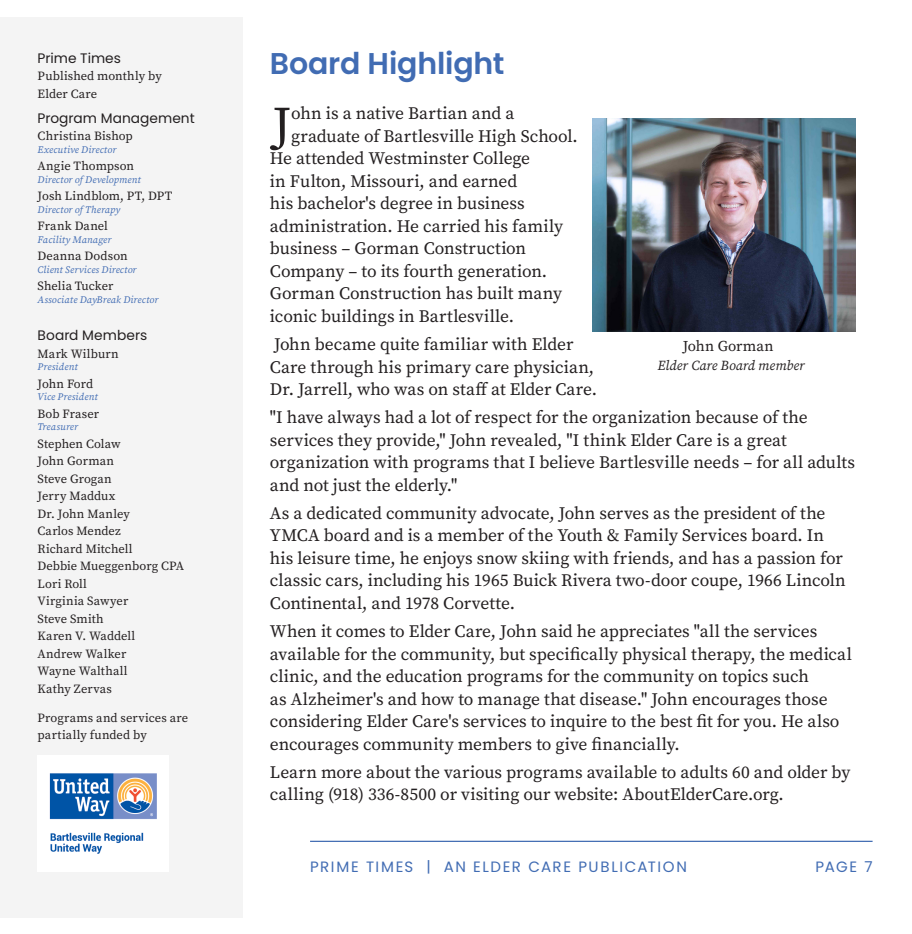
<style>
.page{position:relative;width:912px;height:934px;background:#fff}
.page>*{position:absolute;margin:0;border:0;box-sizing:border-box;transform-origin:0 0}
.t1{font:51.12px "Source Serif Pro";color:#231f20}
.t2{font:600 30px "Poppins";letter-spacing:-.005em;color:#416cb3}
.t3{font:17.5px/22.5px "Source Serif Pro";letter-spacing:-.005em;color:#231f20}
.t4{font:15px "Poppins";letter-spacing:.105em;color:#416cb3}
.t5{font:15px "Source Serif Pro";letter-spacing:.005em;color:#231f20}
.t6{font:13.75px "Poppins";letter-spacing:.005em;color:#231f20}
.t7{font:italic 13.75px "Source Serif Pro";letter-spacing:-.005em;color:#231f20}
.t8{font:12.5px/17.5px "Source Serif Pro";letter-spacing:.005em;color:#231f20}
.t9{font:italic 10px "Source Serif Pro";letter-spacing:.015em;color:#416cb3}
</style>
<div class="page">
<div style="left:0;top:17px;width:242px;height:900px;background:#f4f4f4"></div>
<hr style="left:310px;top:841px;width:562px;height:1px;background:#416cb3">
<div style="left:38px;top:756px;width:131px;height:116px;background:#fff"></div>
<img style="left:49px;top:773px;width:108px;height:81px">
<img style="left:592px;top:118px;width:263px;height:214px">
<p class="t6" style="left:38px;top:50px;width:85px">Prime Times</p>
<p class="t8" style="left:38px;top:67px;width:126px">Published monthly by</p>
<p class="t8" style="left:38px;top:85px;width:61px">Elder Care</p>
<p class="t6" style="left:38px;top:110px;width:158px">Program Management</p>
<p class="t8" style="left:38px;top:127px;width:97px">Christina Bishop</p>
<p class="t9" style="left:38px;top:143px;width:80px">Executive Director</p>
<p class="t8" style="left:38px;top:157px;width:98px">Angie Thompson</p>
<p class="t9" style="left:38px;top:173px;width:105px">Director of Development</p>
<p class="t8" style="left:38px;top:187px;width:136px">Josh Lindblom, PT, DPT</p>
<p class="t9" style="left:38px;top:203px;width:84px">Director of Therapy</p>
<p class="t8" style="left:38px;top:217px;width:72px">Frank Danel</p>
<p class="t9" style="left:38px;top:233px;width:75px">Facility Manager</p>
<p class="t8" style="left:38px;top:247px;width:92px">Deanna Dodson</p>
<p class="t9" style="left:38px;top:263px;width:100px">Client Services Director</p>
<p class="t8" style="left:38px;top:277px;width:77px">Shelia Tucker</p>
<p class="t9" style="left:38px;top:293px;width:122px">Associate DayBreak Director</p>
<p class="t6" style="left:38px;top:328px;width:111px">Board Members</p>
<p class="t8" style="left:38px;top:345px;width:83px">Mark Wilburn</p>
<p class="t9" style="left:38px;top:360px;width:41px">President</p>
<p class="t8" style="left:38px;top:375px;width:57px">John Ford</p>
<p class="t9" style="left:38px;top:390px;width:62px">Vice President</p>
<p class="t8" style="left:38px;top:405px;width:63px">Bob Fraser</p>
<p class="t9" style="left:38px;top:420px;width:42px">Treasurer</p>
<p class="t8" style="left:38px;top:435px;width:84px">Stephen Colaw</p>
<p class="t8" style="left:38px;top:452px;width:78px">John Gorman</p>
<p class="t8" style="left:38px;top:470px;width:76px">Steve Grogan</p>
<p class="t8" style="left:38px;top:487px;width:79px">Jerry Maddux</p>
<p class="t8" style="left:38px;top:505px;width:94px">Dr. John Manley</p>
<p class="t8" style="left:38px;top:522px;width:85px">Carlos Mendez</p>
<p class="t8" style="left:38px;top:540px;width:97px">Richard Mitchell</p>
<p class="t8" style="left:38px;top:557px;width:148px">Debbie Mueggenborg CPA<br>Lori Roll</p>
<p class="t8" style="left:38px;top:592px;width:92px">Virginia Sawyer</p>
<p class="t8" style="left:38px;top:610px;width:68px">Steve Smith</p>
<p class="t8" style="left:38px;top:627px;width:99px">Karen V. Waddell</p>
<p class="t8" style="left:38px;top:645px;width:90px">Andrew Walker</p>
<p class="t8" style="left:38px;top:662px;width:91px">Wayne Walthall</p>
<p class="t8" style="left:38px;top:680px;width:76px">Kathy Zervas</p>
<p class="t8" style="left:38px;top:709px;width:152px">Programs and services are</p>
<p class="t8" style="left:38px;top:726px;width:111px">partially funded by</p>
<p class="t2" style="left:270px;top:46px;width:236px">Board Highlight</p>
<p class="t1" style="left:272px;top:91px;width:21px">J</p>
<p class="t3" style="left:291px;top:102px;width:224px">ohn is a native Bartian and a</p>
<p class="t3" style="left:291px;top:125px;width:288px">graduate of Bartlesville High School.</p>
<p class="t3" style="left:270px;top:147px;width:262px">He attended Westminster College</p>
<p class="t3" style="left:270px;top:170px;width:249px">in Fulton, Missouri, and earned</p>
<p class="t3" style="left:270px;top:192px;width:256px">his bachelor's degree in business</p>
<p class="t3" style="left:270px;top:215px;width:295px">administration. He carried his family</p>
<p class="t3" style="left:270px;top:237px;width:258px">business – Gorman Construction</p>
<p class="t3" style="left:270px;top:260px;width:278px">Company – to its fourth generation.</p>
<p class="t3" style="left:270px;top:282px;width:293px">Gorman Construction has built many</p>
<p class="t3" style="left:270px;top:305px;width:245px">iconic buildings in Bartlesville.</p>
<p class="t3" style="left:270px;top:333px;width:328px">John became quite familiar with Elder<br>Care through his primary care physician,<br>Dr. Jarrell, who was on staff at Elder Care.</p>
<p class="t3" style="left:270px;top:406px;width:586px">"I have always had a lot of respect for the organization because of the services they provide," John revealed, "I think Elder Care is a great organization with programs that I believe Bartlesville needs – for all adults and not just the elderly."</p>
<p class="t3" style="left:270px;top:502px;width:577px">As a dedicated community advocate, John serves as the president of the YMCA board and is a member of the Youth &amp; Family Services board. In his leisure time, he enjoys snow skiing with friends, and has a passion for classic cars, including his 1965 Buick Rivera two-door coupe, 1966 Lincoln Continental, and 1978 Corvette.</p>
<p class="t3" style="left:270px;top:620px;width:583px">When it comes to Elder Care, John said he appreciates "all the services available for the community, but specifically physical therapy, the medical clinic, and the education programs for the community on topics such<br>as Alzheimer's and how to manage that disease." John encourages those considering Elder Care's services to inquire to the best fit for you. He also encourages community members to give financially.</p>
<p class="t3" style="left:270px;top:760px;width:582px">Learn more about the various programs available to adults 60 and older by calling (918) 336-8500 or visiting our website: AboutElderCare.org.</p>
<p class="t5" style="left:682px;top:336px;width:92px">John Gorman</p>
<p class="t7" style="left:657px;top:356px;width:149px">Elder Care Board member</p>
<p class="t4" style="left:310px;top:858px;width:378px">PRIME TIMES | AN ELDER CARE PUBLICATION</p>
<p class="t4" style="left:815px;top:858px;width:59px">PAGE 7</p>
</div>
